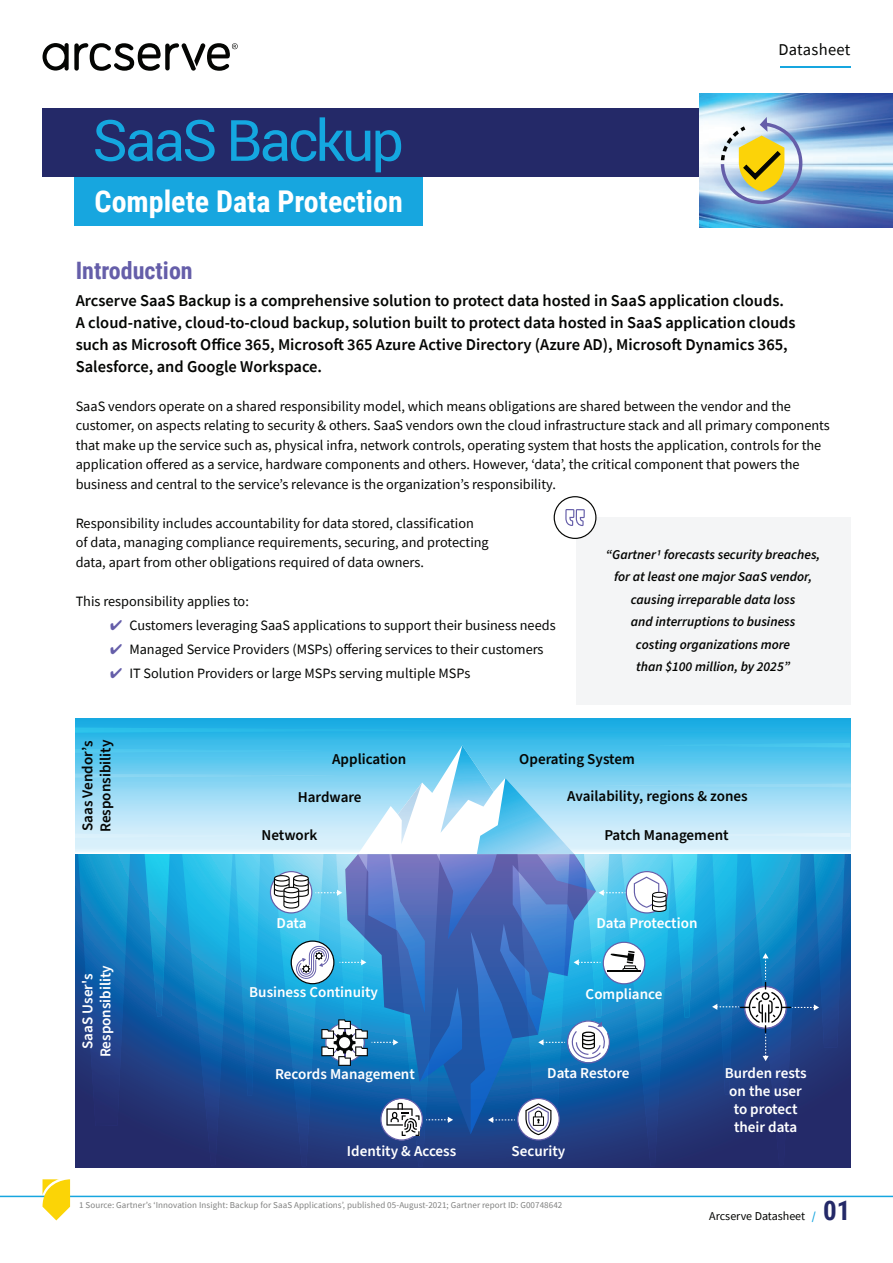
<style>
.page{position:relative;width:893px;height:1263px;background:#fff}
.page>*{position:absolute;margin:0;border:0;box-sizing:border-box;transform-origin:0 0}
.t1{font:700 30px "Roboto Condensed";color:#fff}
.t2{font:700 24px "Roboto Condensed";color:#655ea9}
.t3{font:600 16.5px/21.8px "Source Sans Pro";color:#040503}
.t4{font:16.5px "Source Sans Pro";letter-spacing:.02em;color:#040503}
.t5{font:600 15.15px/18.1px "Source Sans Pro";color:#fff;text-align:center}
.t6{font:600 15.15px/18.1px "Source Sans Pro";color:#040503}
.t7{font:14.25px/19.5px "Source Sans Pro";color:#040503}
.t8{font:italic 600 13.5px/22.5px "Source Sans Pro";color:#040503;text-align:center}
.t9{font:12px "Source Sans Pro";color:#040503}
.t10{font:9px "Source Sans Pro";letter-spacing:.01em;color:#808180}
.s1{color:#655ea9}
.s2{font-weight:600;color:#17a6df}
.s3{font-family:"Roboto Condensed";font-weight:700;font-size:27px;color:#242968}
</style>
<div class="page">
<hr style="left:0;top:1196px;width:893px;height:1px;background:#17a6df">
<svg style="left:43px;top:1179px;width:27px;height:41px"></svg>
<svg style="left:43px;top:43px;width:195px;height:28px"></svg>
<hr style="left:780px;top:66px;width:70px;height:2px;background:#17a6df">
<div style="left:75px;top:170px;width:348px;height:55px;background:#17a6df"></div>
<div style="left:43px;top:108px;width:850px;height:68px;background:#242968"></div>
<img style="left:699px;top:94px;width:194px;height:133px">
<svg style="left:95px;top:120px;width:120px;height:41px"></svg>
<svg style="left:231px;top:117px;width:170px;height:55px"></svg>
<svg style="left:721px;top:117px;width:82px;height:88px;background:#bac1a6"></svg>
<div style="left:576px;top:517px;width:274px;height:188px;background:#f4f5f6"></div>
<svg style="left:554px;top:496px;width:42px;height:43px"></svg>
<svg style="left:75px;top:718px;width:775px;height:25px;background:#26b2e5"></svg>
<svg style="left:75px;top:727px;width:371px;height:6px;background:#26b6e6"></svg>
<svg style="left:75px;top:743px;width:775px;height:423px;background:#4b8ec2"></svg>
<h1 class="t1" style="left:95px;top:180px;width:310px">Complete Data Protection</h1>
<p class="t4" style="left:778px;top:39px;width:74px">Datasheet</p>
<h2 class="t2" style="left:76px;top:253px;width:119px">Introduction</h2>
<p class="t3" style="left:76px;top:290px;width:721px">Arcserve SaaS Backup is a comprehensive solution to protect data hosted in SaaS application clouds.<br>A cloud-native, cloud-to-cloud backup, solution built to protect data hosted in SaaS application clouds such as Microsoft Office 365, Microsoft 365 Azure Active Directory (Azure AD), Microsoft Dynamics 365, Salesforce, and Google Workspace.</p>
<p class="t7" style="left:76px;top:396px;width:756px">SaaS vendors operate on a shared responsibility model, which means obligations are shared between the vendor and the customer, on aspects relating to security &amp; others. SaaS vendors own the cloud infrastructure stack and all primary components that make up the service such as, physical infra, network controls, operating system that hosts the application, controls for the application offered as a service, hardware components and others. However, ‘data’, the critical component that powers the business and central to the service’s relevance is the organization’s responsibility.</p>
<p class="t7" style="left:76px;top:513px;width:415px">Responsibility includes accountability for data stored, classification of data, managing compliance requirements, securing, and protecting data, apart from other obligations required of data owners.</p>
<p class="t7" style="left:76px;top:591px;width:175px">This responsibility applies to:</p>
<p class="t7" style="left:110px;top:615px;width:447px"><span class="s1">✔</span> Customers leveraging SaaS applications to support their business needs</p>
<p class="t7" style="left:110px;top:639px;width:435px"><span class="s1">✔</span> Managed Service Providers (MSPs) offering services to their customers</p>
<p class="t7" style="left:110px;top:663px;width:362px"><span class="s1">✔</span> IT Solution Providers or large MSPs serving multiple MSPs</p>
<p class="t8" style="left:606px;top:543px;width:216px">“Gartner1 forecasts security breaches, for at least one major SaaS vendor, causing irreparable data loss<br>and interruptions to business<br>costing organizations more<br>than $100 million, by 2025”</p>
<p class="t6" style="left:79px;top:832px;width:94px;rotate:-90deg">Saas Vendorʼs<br>Responsibility</p>
<p class="t5" style="left:79px;top:1057px;width:94px;rotate:-90deg">SaaS User's<br>Responsibility</p>
<p class="t6" style="left:332px;top:750px;width:76px">Application</p>
<p class="t6" style="left:298px;top:788px;width:65px">Hardware</p>
<p class="t6" style="left:261px;top:826px;width:57px">Network</p>
<p class="t6" style="left:519px;top:750px;width:117px">Operating System</p>
<p class="t6" style="left:567px;top:787px;width:182px">Availability, regions &amp; zones</p>
<p class="t6" style="left:604px;top:826px;width:126px">Patch Management</p>
<p class="t5" style="left:277px;top:914px;width:31px">Data</p>
<p class="t5" style="left:596px;top:914px;width:103px">Data Protection</p>
<p class="t5" style="left:249px;top:983px;width:130px">Business Continuity</p>
<p class="t5" style="left:586px;top:985px;width:78px">Compliance</p>
<p class="t5" style="left:275px;top:1065px;width:141px">Records Management</p>
<p class="t5" style="left:547px;top:1064px;width:84px">Data Restore</p>
<p class="t5" style="left:725px;top:1064px;width:83px">Burden rests on the user to protect their data</p>
<p class="t5" style="left:347px;top:1142px;width:111px">Identity &amp; Access</p>
<p class="t5" style="left:511px;top:1142px;width:55px">Security</p>
<p class="t10" style="left:79px;top:1199px;width:485px">1 Source: Gartner’s ‘Innovation Insight: Backup for SaaS Applications’, published 05-August-2021; Gartner report ID: G00748642</p>
<p class="t9" style="left:709px;top:1209px;width:143px">Arcserve Datasheet <span class="s2">/</span> <span class="s3">01</span></p>
</div>
